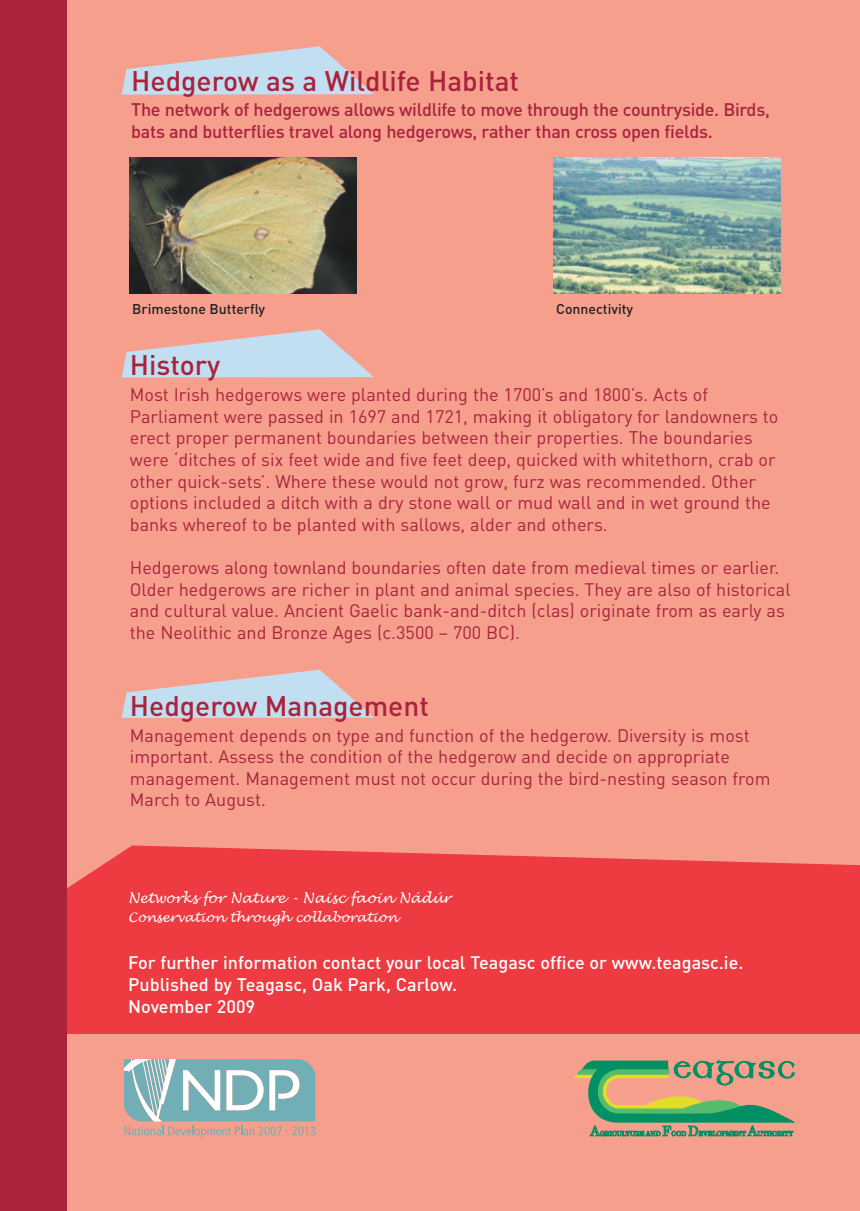
<style>
.page{position:relative;width:860px;height:1211px;background:#fff}
.page>*{position:absolute;margin:0;border:0;box-sizing:border-box;transform-origin:0 0}
.t1{font:500 28px "DIN";color:#a9233d}
.t2{font:18px/21.6px "DIN";color:#a9233d}
.t3{font:500 18px/21.6px "DIN";letter-spacing:-.015em;color:#a9233d}
.t4{font:500 18px/21.6px "DIN";color:#fff}
.t5{font:italic 14px "Lucida Handwriting";color:#fff}
.t6{font:500 14px "DIN";color:#231f20}
.t7{font:italic 13px "Lucida Handwriting";color:#fff}
</style>
<div class="page">
<div style="left:0;top:0;width:859px;height:1211px;background:#f69f8d"></div>
<svg style="left:124px;top:1059px;width:191px;height:79px;background:#a4b8ba"></svg>
<svg style="left:574px;top:1060px;width:220px;height:77px"></svg>
<div style="left:67px;top:845px;width:792px;height:189px;background:#ee3a41"></div>
<div style="left:0;top:0;width:67px;height:1211px;background:#a9233d"></div>
<img style="left:129px;top:157px;width:227px;height:136px">
<img style="left:553px;top:157px;width:227px;height:136px">
<svg style="left:122px;top:329px;width:252px;height:48px"></svg>
<svg style="left:122px;top:46px;width:252px;height:49px"></svg>
<svg style="left:122px;top:669px;width:252px;height:49px"></svg>
<h1 class="t1" style="left:131px;top:64px;width:389px">Hedgerow as a Wildlife Habitat</h1>
<p class="t3" style="left:131px;top:99px;width:640px">The network of hedgerows allows wildlife to move through the countryside. Birds, bats and butterflies travel along hedgerows, rather than cross open fields.</p>
<p class="t6" style="left:132px;top:301px;width:134px">Brimestone Butterfly</p>
<p class="t6" style="left:556px;top:301px;width:78px">Connectivity</p>
<h1 class="t1" style="left:130px;top:349px;width:92px">History</h1>
<p class="t2" style="left:130px;top:383px;width:649px">Most Irish hedgerows were planted during the 1700’s and 1800’s. Acts of Parliament were passed in 1697 and 1721, making it obligatory for landowners to erect proper permanent boundaries between their properties. The boundaries were ‘ditches of six feet wide and five feet deep, quicked with whitethorn, crab or other quick-sets’. Where these would not grow, furz was recommended. Other options included a ditch with a dry stone wall or mud wall and in wet ground the banks whereof to be planted with sallows, alder and others.</p>
<p class="t2" style="left:130px;top:556px;width:662px">Hedgerows along townland boundaries often date from medieval times or earlier.<br>Older hedgerows are richer in plant and animal species. They are also of historical and cultural value. Ancient Gaelic bank-and-ditch (clas) originate from as early as the Neolithic and Bronze Ages (c.3500 – 700 BC).</p>
<h1 class="t1" style="left:130px;top:689px;width:300px">Hedgerow Management</h1>
<p class="t2" style="left:130px;top:724px;width:642px">Management depends on type and function of the hedgerow. Diversity is most important. Assess the condition of the hedgerow and decide on appropriate management. Management must not occur during the bird-nesting season from March to August.</p>
<p class="t5" style="left:128px;top:888px;width:324px">Networks for Nature - Naisc faoin Nádúr</p>
<p class="t7" style="left:128px;top:908px;width:271px">Conservation through collaboration</p>
<p class="t4" style="left:128px;top:951px;width:616px">For further information contact your local Teagasc office or www.teagasc.ie.<br>Published by Teagasc, Oak Park, Carlow.<br>November 2009</p>
</div>
